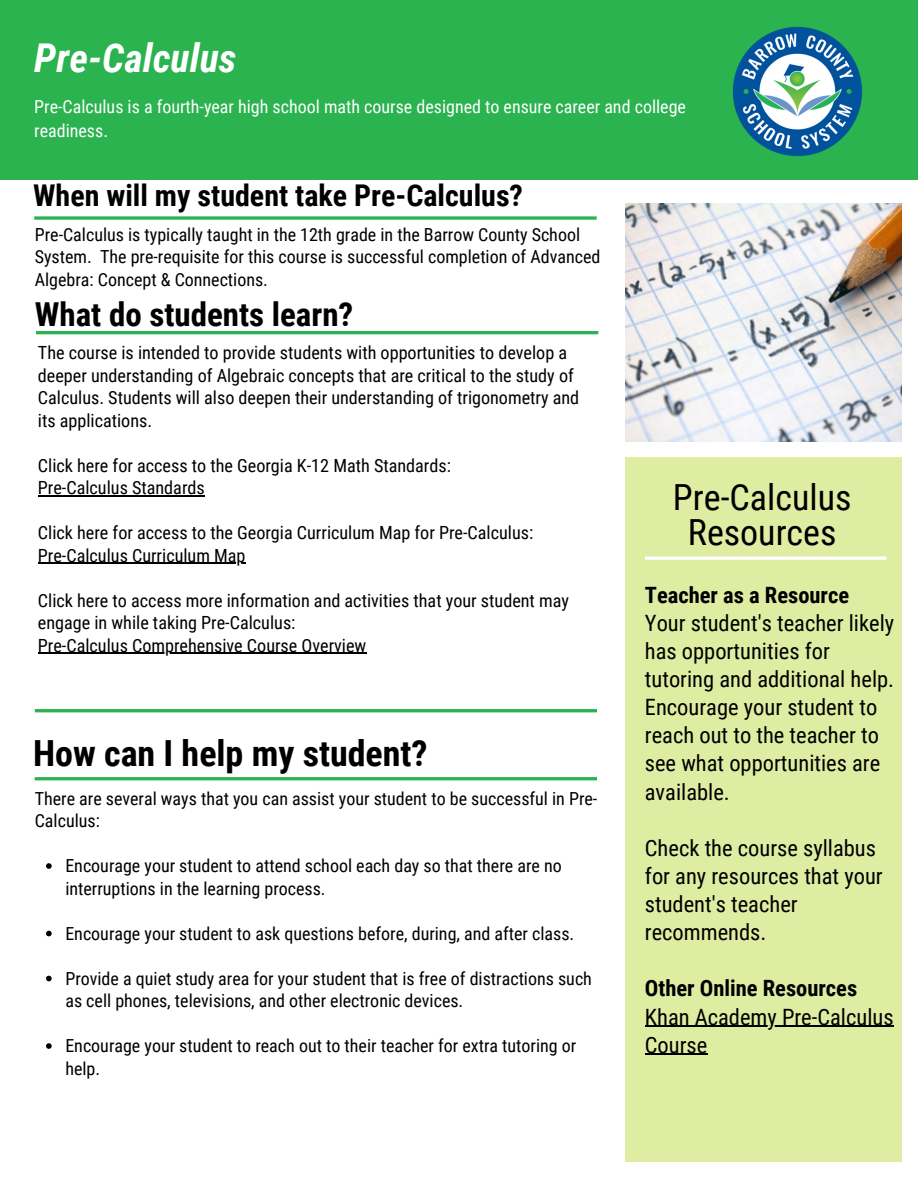
<style>
.page{position:relative;width:918px;height:1188px;background:#fff}
.page>*{position:absolute;margin:0;border:0;box-sizing:border-box;transform-origin:0 0}
.t1{font:italic 700 39.75px "Roboto Condensed";color:#fff}
.t2{font:700 36px "Roboto Condensed";color:#000}
.t3{font:36px/34.8px "Roboto Condensed";color:#000;text-align:center}
.t4{font:700 33px "Roboto Condensed";color:#000}
.t5{font:700 30px "Roboto Condensed";color:#000}
.t6{font:22.5px/28.2px "Roboto Condensed";color:#000}
.t7{font:700 22.5px "Roboto Condensed";color:#000}
.t8{font:18.15px/22.5px "Roboto Condensed";color:#000}
.t9{font:18px/22.5px "Roboto Condensed";color:#000}
.t10{font:18px/24px "Roboto Condensed";color:#fff}
</style>
<div class="page">
<img style="left:625px;top:204px;width:277px;height:237px">
<div style="left:0;top:0;width:918px;height:180px;background:#2ab34f"></div>
<img style="left:732px;top:26px;width:131px;height:131px">
<svg style="left:34px;top:216px;width:563px;height:4px"></svg>
<svg style="left:35px;top:709px;width:562px;height:3px"></svg>
<svg style="left:35px;top:777px;width:562px;height:3px"></svg>
<div style="left:625px;top:457px;width:277px;height:705px;background:#deeda2"></div>
<svg style="left:645px;top:556px;width:241px;height:4px"></svg>
<hr style="left:36px;top:331px;width:562px;height:3px;background:#2ab34f">
<svg style="left:46px;top:863px;width:6px;height:6px"></svg>
<svg style="left:46px;top:931px;width:6px;height:5px"></svg>
<svg style="left:46px;top:976px;width:6px;height:5px"></svg>
<svg style="left:46px;top:1043px;width:6px;height:6px"></svg>
<hr style="left:645px;top:1026px;width:249px;height:1px;background:#000">
<hr style="left:645px;top:1054px;width:62px;height:1px;background:#000">
<hr style="left:38px;top:495px;width:167px;height:1px;background:#000">
<hr style="left:38px;top:563px;width:208px;height:1px;background:#000">
<hr style="left:38px;top:653px;width:328px;height:1px;background:#000">
<p class="t1" style="left:34px;top:35px;width:204px">Pre-Calculus</p>
<p class="t10" style="left:34px;top:95px;width:653px">Pre-Calculus is a fourth-year high school math course designed to ensure career and college readiness.</p>
<p class="t5" style="left:33px;top:178px;width:491px">When will my student take Pre-Calculus?</p>
<p class="t9" style="left:35px;top:223px;width:567px">Pre-Calculus is typically taught in the 12th grade in the Barrow County School<br>System. The pre-requisite for this course is successful completion of Advanced<br>Algebra: Concept &amp; Connections.</p>
<p class="t4" style="left:35px;top:296px;width:320px">What do students learn?</p>
<p class="t8" style="left:38px;top:342px;width:543px">The course is intended to provide students with opportunities to develop a deeper understanding of Algebraic concepts that are critical to the study of Calculus. Students will also deepen their understanding of trigonometry and its applications.</p>
<p class="t8" style="left:38px;top:454px;width:415px">Click here for access to the Georgia K-12 Math Standards:</p>
<p class="t8" style="left:38px;top:477px;width:168px">Pre-Calculus Standards</p>
<p class="t8" style="left:38px;top:522px;width:497px">Click here for access to the Georgia Curriculum Map for Pre-Calculus:</p>
<p class="t8" style="left:38px;top:544px;width:209px">Pre-Calculus Curriculum Map</p>
<p class="t8" style="left:38px;top:589px;width:533px">Click here to access more information and activities that your student may engage in while taking Pre-Calculus:</p>
<p class="t8" style="left:38px;top:634px;width:330px">Pre-Calculus Comprehensive Course Overview</p>
<p class="t2" style="left:33px;top:732px;width:396px">How can I help my student?</p>
<p class="t9" style="left:35px;top:787px;width:564px">There are several ways that you can assist your student to be successful in Pre-<br>Calculus:</p>
<p class="t9" style="left:65px;top:855px;width:498px">Encourage your student to attend school each day so that there are no interruptions in the learning process.</p>
<p class="t9" style="left:65px;top:922px;width:510px">Encourage your student to ask questions before, during, and after class.</p>
<p class="t9" style="left:65px;top:967px;width:528px">Provide a quiet study area for your student that is free of distractions such as cell phones, televisions, and other electronic devices.</p>
<p class="t9" style="left:65px;top:1035px;width:512px">Encourage your student to reach out to their teacher for extra tutoring or help.</p>
<p class="t3" style="left:673px;top:480px;width:180px">Pre-Calculus<br>Resources</p>
<p class="t7" style="left:645px;top:582px;width:206px">Teacher as a Resource</p>
<p class="t6" style="left:645px;top:609px;width:251px">Your student's teacher likely has opportunities for tutoring and additional help.<br>Encourage your student to reach out to the teacher to see what opportunities are available.</p>
<p class="t6" style="left:645px;top:834px;width:239px">Check the course syllabus for any resources that your student's teacher recommends.</p>
<p class="t7" style="left:645px;top:976px;width:214px">Other Online Resources</p>
<p class="t6" style="left:645px;top:1003px;width:250px">Khan Academy Pre-Calculus<br>Course</p>
</div>
